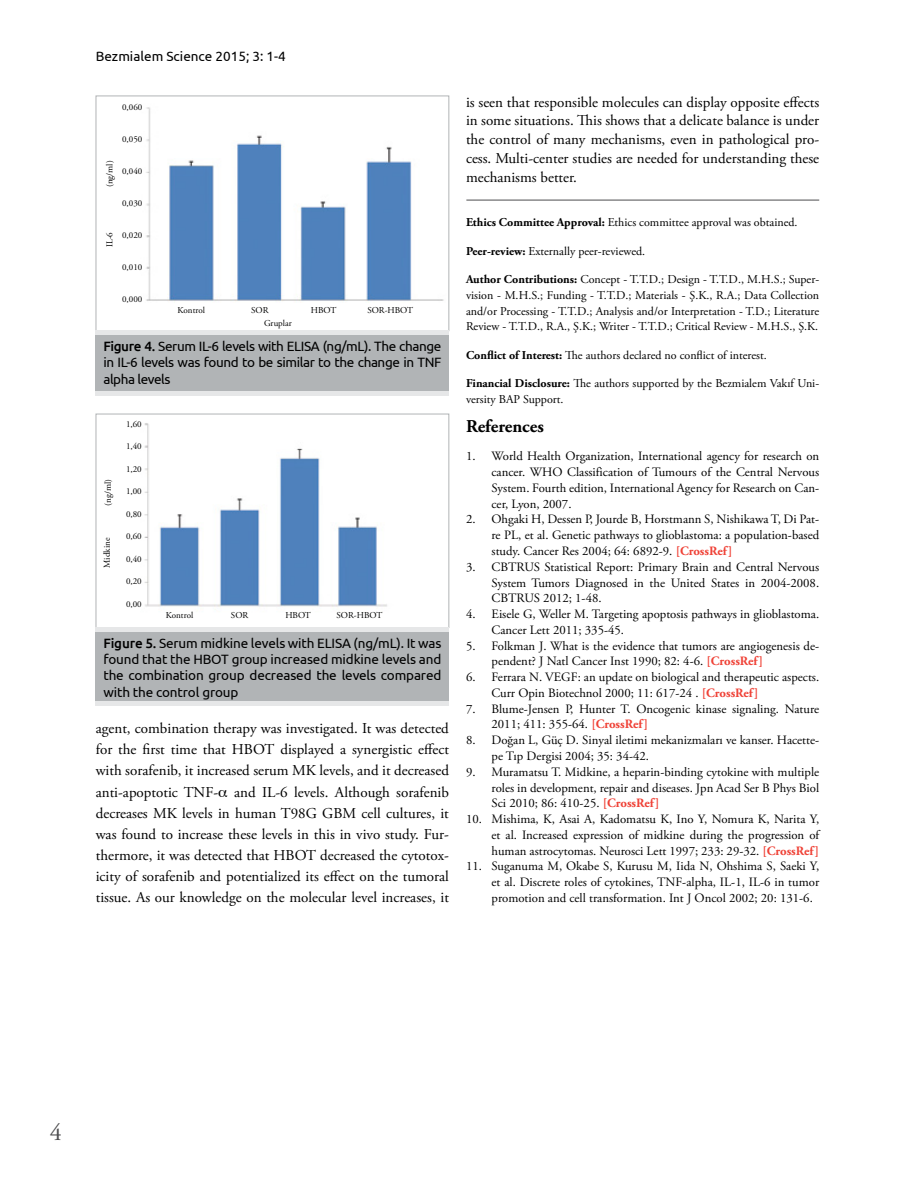
<style>
.page{position:relative;width:915px;height:1191px;background:#fff}
.page>*{position:absolute;margin:0;border:0;box-sizing:border-box;transform-origin:0 0}
.t1{font:24px "Adobe Garamond Pro";color:#4d4d4f}
.t2{font:700 18px "Adobe Garamond Pro";color:#000}
.t3{font:15px/21.1px "Adobe Garamond Pro";color:#000;text-align:justify}
.t4{font:13.5px/16.2px "Ubuntu";letter-spacing:-.01em;color:#000;text-align:justify}
.t5{font:12.75px/15.8px "Adobe Garamond Pro";color:#000;text-align:justify}
.t6{font:12px/15.8px "Adobe Garamond Pro";color:#000;text-align:justify}
.t7{font:9px "Adobe Garamond Pro";color:#000}
.s1{font-weight:500}
.s2{font-weight:700}
.s3{font-weight:700;color:#ef4136}
</style>
<div class="page">
<hr style="left:466px;top:200px;width:353px;height:1px;background:#4d4d4f">
<img style="left:144px;top:423px;width:243px;height:188px">
<div style="left:96px;top:414px;width:353px;height:214px;border:1px solid #b1b4b6"></div>
<div style="left:96px;top:631px;width:353px;height:72px;background:#b1b4b6"></div>
<hr style="left:96px;top:701px;width:353px;height:4px;background:#e6e7e8">
<hr style="left:96px;top:627px;width:353px;height:4px;background:#e6e7e8">
<img style="left:146px;top:107px;width:298px;height:194px">
<div style="left:96px;top:96px;width:353px;height:235px;border:1px solid #b1b4b6"></div>
<div style="left:96px;top:334px;width:353px;height:59px;background:#b1b4b6"></div>
<div style="left:96px;top:391px;width:353px;height:5px;background:#e6e7e8"></div>
<hr style="left:96px;top:330px;width:353px;height:4px;background:#e6e7e8">
<p class="t4" style="left:96px;top:48px;width:191px">Bezmialem Science 2015; 3: 1-4</p>
<p class="t7" style="left:122px;top:102px;width:22px">0,060</p>
<p class="t7" style="left:122px;top:134px;width:22px">0,050</p>
<p class="t7" style="left:122px;top:166px;width:22px">0,040</p>
<p class="t7" style="left:122px;top:198px;width:22px">0,030</p>
<p class="t7" style="left:122px;top:230px;width:22px">0,020</p>
<p class="t7" style="left:122px;top:262px;width:22px">0,010</p>
<p class="t7" style="left:122px;top:294px;width:22px">0,000</p>
<p class="t7" style="left:104px;top:187px;width:28px;rotate:-90deg">(ng/ml)</p>
<p class="t7" style="left:104px;top:247px;width:17px;rotate:-90deg">IL-6</p>
<p class="t7" style="left:177px;top:305px;width:29px">Kontrol</p>
<p class="t7" style="left:251px;top:305px;width:19px">SOR</p>
<p class="t7" style="left:311px;top:305px;width:27px">HBOT</p>
<p class="t7" style="left:264px;top:318px;width:29px">Gruplar</p>
<p class="t7" style="left:367px;top:305px;width:47px">SOR-HBOT</p>
<p class="t4" style="left:103px;top:338px;width:339px"><span class="s1">Figure 4.</span> Serum IL-6 levels with ELISA (ng/mL). The change in IL-6 levels was found to be similar to the change in TNF alpha levels</p>
<p class="t7" style="left:102px;top:505px;width:28px;rotate:-90deg">(ng/ml)</p>
<p class="t7" style="left:101px;top:568px;width:31px;rotate:-90deg">Midkine</p>
<p class="t7" style="left:126px;top:418px;width:17px">1,60</p>
<p class="t7" style="left:126px;top:441px;width:17px">1,40</p>
<p class="t7" style="left:126px;top:463px;width:17px">1,20</p>
<p class="t7" style="left:126px;top:486px;width:17px">1,00</p>
<p class="t7" style="left:126px;top:508px;width:17px">0,80</p>
<p class="t7" style="left:126px;top:531px;width:17px">0,60</p>
<p class="t7" style="left:126px;top:553px;width:17px">0,40</p>
<p class="t7" style="left:126px;top:576px;width:17px">0,20</p>
<p class="t7" style="left:126px;top:598px;width:17px">0,00</p>
<p class="t7" style="left:166px;top:610px;width:29px">Kontrol</p>
<p class="t7" style="left:231px;top:610px;width:19px">SOR</p>
<p class="t7" style="left:285px;top:610px;width:27px">HBOT</p>
<p class="t7" style="left:336px;top:610px;width:47px">SOR-HBOT</p>
<p class="t4" style="left:103px;top:634px;width:339px"><span class="s1">Figure 5.</span> Serum midkine levels with ELISA (ng/mL). It was found that the HBOT group increased midkine levels and the combination group decreased the levels compared with the control group</p>
<p class="t3" style="left:96px;top:718px;width:354px">agent, combination therapy was investigated. It was detected for the first time that HBOT displayed a synergistic effect with sorafenib, it increased serum MK levels, and it decreased anti-apoptotic TNF- and IL-6 levels. Although sorafenib decreases MK levels in human T98G GBM cell cultures, it was found to increase these levels in this in vivo study. Fur&shy;thermore, it was detected that HBOT decreased the cytotox&shy;icity of sorafenib and potentialized its effect on the tumoral tissue. As our knowledge on the molecular level increases, it</p>
<p class="t3" style="left:466px;top:93px;width:354px;line-height:18.8px">is seen that responsible molecules can display opposite effects in some situations. This shows that a delicate balance is under the control of many mechanisms, even in pathological pro&shy;cess. Multi-center studies are needed for understanding these mechanisms better.</p>
<p class="t6" style="left:466px;top:215px;width:333px"><span class="s2">Ethics Committee Approval:</span> Ethics committee approval was obtained.</p>
<p class="t6" style="left:466px;top:243px;width:181px"><span class="s2">Peer-review:</span> Externally peer-reviewed.</p>
<p class="t6" style="left:466px;top:272px;width:354px"><span class="s2">Author Contributions:</span> Concept - T.T.D.; Design - T.T.D., M.H.S.; Super&shy;vision - M.H.S.; Funding - T.T.D.; Materials - Ş.K., R.A.; Data Collection and/or Processing - T.T.D.; Analysis and/or Interpretation - T.D.; Literature Review - T.T.D., R.A., Ş.K.; Writer - T.T.D.; Critical Review - M.H.S., Ş.K.</p>
<p class="t6" style="left:466px;top:348px;width:302px"><span class="s2">Conflict of Interest:</span> The authors declared no conflict of interest.</p>
<p class="t6" style="left:466px;top:376px;width:354px"><span class="s2">Financial Disclosure:</span> The authors supported by the Bezmialem Vakıf Uni&shy;versity BAP Support.</p>
<h2 class="t2" style="left:466px;top:415px;width:79px">References</h2>
<p class="t5" style="left:491px;top:449px;width:329px;text-indent:-26px">1. World Health Organization, International agency for research on cancer. WHO Classification of Tumours of the Central Nervous System. Fourth edition, International Agency for Research on Can&shy;cer, Lyon, 2007.</p>
<p class="t5" style="left:491px;top:512px;width:329px;text-indent:-26px">2. Ohgaki H, Dessen P, Jourde B, Horstmann S, Nishikawa T, Di Pat&shy;re PL, et al. Genetic pathways to glioblastoma: a population-based study. Cancer Res 2004; 64: 6892-9. <span class="s3">[CrossRef]</span></p>
<p class="t5" style="left:491px;top:559px;width:329px;text-indent:-26px">3. CBTRUS Statistical Report: Primary Brain and Central Nervous System Tumors Diagnosed in the United States in 2004-2008.<br>CBTRUS 2012; 1-48.</p>
<p class="t5" style="left:491px;top:606px;width:329px;text-indent:-26px">4. Eisele G, Weller M. Targeting apoptosis pathways in glioblastoma.<br>Cancer Lett 2011; 335-45.</p>
<p class="t5" style="left:491px;top:638px;width:329px;text-indent:-26px">5. Folkman J. What is the evidence that tumors are angiogenesis de&shy;pendent? J Natl Cancer Inst 1990; 82: 4-6. <span class="s3">[CrossRef]</span></p>
<p class="t5" style="left:491px;top:669px;width:329px;text-indent:-26px">6. Ferrara N. VEGF: an update on biological and therapeutic aspects.<br>Curr Opin Biotechnol 2000; 11: 617-24 . <span class="s3">[CrossRef]</span></p>
<p class="t5" style="left:491px;top:701px;width:329px;text-indent:-26px">7. Blume-Jensen P, Hunter T. Oncogenic kinase signaling. Nature<br>2011; 411: 355-64. <span class="s3">[CrossRef]</span></p>
<p class="t5" style="left:491px;top:733px;width:329px;text-indent:-26px">8. Doğan L, Güç D. Sinyal iletimi mekanizmaları ve kanser. Hacette&shy;pe Tıp Dergisi 2004; 35: 34-42.</p>
<p class="t5" style="left:491px;top:764px;width:329px;text-indent:-26px">9. Muramatsu T. Midkine, a heparin-binding cytokine with multiple roles in development, repair and diseases. Jpn Acad Ser B Phys Biol Sci 2010; 86: 410-25. <span class="s3">[CrossRef]</span></p>
<p class="t5" style="left:491px;top:811px;width:329px;text-indent:-26px">10. Mishima, K, Asai A, Kadomatsu K, Ino Y, Nomura K, Narita Y, et al. Increased expression of midkine during the progression of human astrocytomas. Neurosci Lett 1997; 233: 29-32. <span class="s3">[CrossRef]</span></p>
<p class="t5" style="left:491px;top:859px;width:329px;text-indent:-26px">11. Suganuma M, Okabe S, Kurusu M, Iida N, Ohshima S, Saeki Y, et al. Discrete roles of cytokines, TNF-alpha, IL-1, IL-6 in tumor promotion and cell transformation. Int J Oncol 2002; 20: 131-6.</p>
<h1 class="t1" style="left:50px;top:1118px;width:13px">4</h1>
</div>
